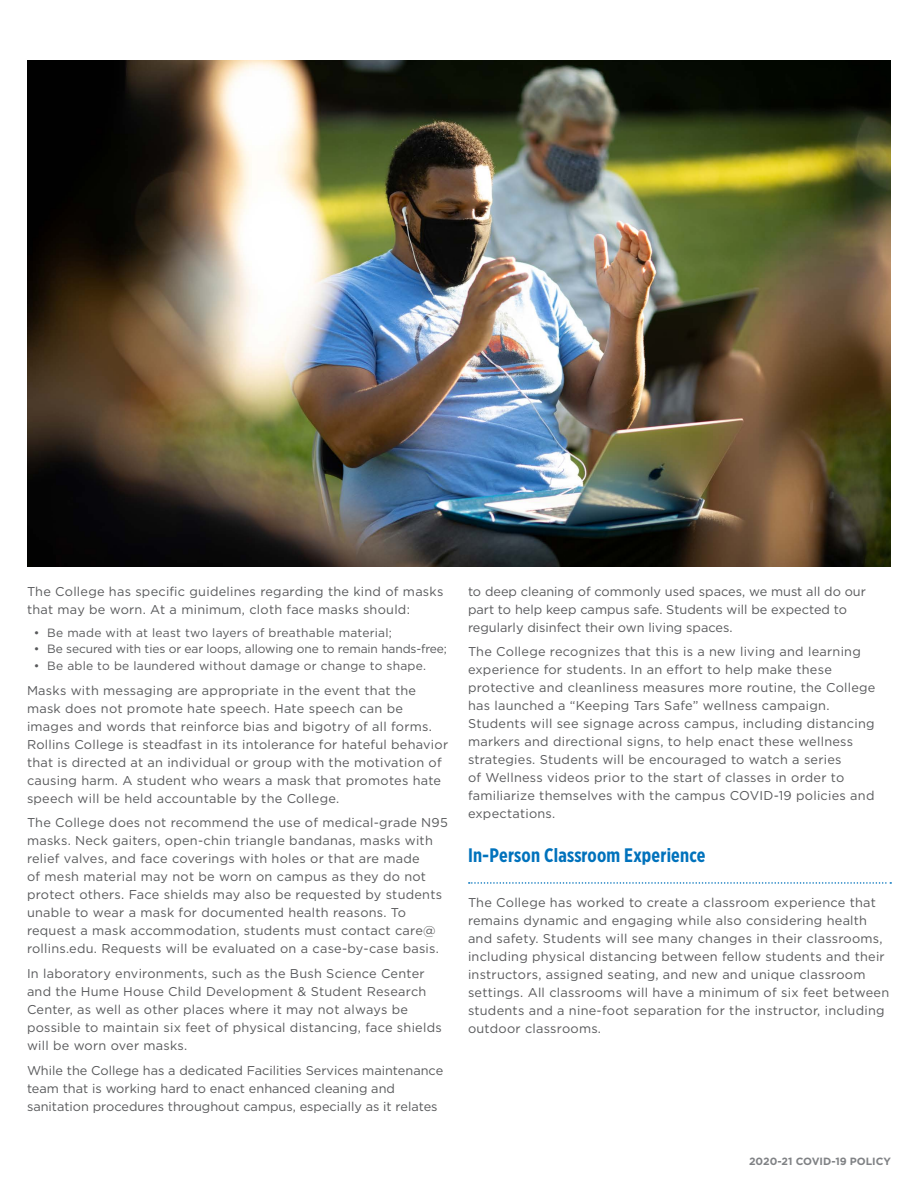
<style>
.page{position:relative;width:918px;height:1188px;background:#fff}
.page>*{position:absolute;margin:0;border:0;box-sizing:border-box;transform-origin:0 0}
.t1{font:700 19.5px "Gotham X Narrow";letter-spacing:.01em;color:#0072bc}
.t2{font:12.75px/18px "Gotham";letter-spacing:.02em;color:#58595b}
.t3{font:12.75px/18px "Gotham";color:#58595b}
.t4{font:12px "Gotham";letter-spacing:.02em;color:#58595b}
.t5{font:12px "Gotham";letter-spacing:-.01em;color:#58595b}
.t6{font:700 10.5px "Gotham";color:#808285}
</style>
<div class="page">
<svg style="left:469px;top:882px;width:422px;height:2px"></svg>
<img style="left:27px;top:61px;width:864px;height:506px">
<p class="t2" style="left:27px;top:582px;width:418px">The College has specific guidelines regarding the kind of masks that may be worn. At a minimum, cloth face masks should:</p>
<p class="t4" style="left:34px;top:625px;width:360px">• Be made with at least two layers of breathable material;</p>
<p class="t5" style="left:34px;top:641px;width:415px">• Be secured with ties or ear loops, allowing one to remain hands-free;</p>
<p class="t4" style="left:34px;top:658px;width:394px">• Be able to be laundered without damage or change to shape.</p>
<p class="t2" style="left:27px;top:681px;width:423px">Masks with messaging are appropriate in the event that the mask does not promote hate speech. Hate speech can be images and words that reinforce bias and bigotry of all forms.<br>Rollins College is steadfast in its intolerance for hateful behavior that is directed at an individual or group with the motivation of causing harm. A student who wears a mask that promotes hate speech will be held accountable by the College.</p>
<p class="t2" style="left:27px;top:814px;width:422px">The College does not recommend the use of medical-grade N95 masks. Neck gaiters, open-chin triangle bandanas, masks with relief valves, and face coverings with holes or that are made<br>of mesh material may not be worn on campus as they do not protect others. Face shields may also be requested by students unable to wear a mask for documented health reasons. To request a mask accommodation, students must contact care@ rollins.edu. Requests will be evaluated on a case-by-case basis.</p>
<p class="t2" style="left:27px;top:964px;width:416px">In laboratory environments, such as the Bush Science Center and the Hume House Child Development &amp; Student Research Center, as well as other places where it may not always be possible to maintain six feet of physical distancing, face shields will be worn over masks.</p>
<p class="t3" style="left:27px;top:1061px;width:418px">While the College has a dedicated Facilities Services maintenance team that is working hard to enact enhanced cleaning and sanitation procedures throughout campus, especially as it relates</p>
<p class="t3" style="left:468px;top:582px;width:399px">to deep cleaning of commonly used spaces, we must all do our part to help keep campus safe. Students will be expected to regularly disinfect their own living spaces.</p>
<p class="t2" style="left:468px;top:643px;width:409px">The College recognizes that this is a new living and learning experience for students. In an effort to help make these protective and cleanliness measures more routine, the College has launched a “Keeping Tars Safe” wellness campaign.<br>Students will see signage across campus, including distancing markers and directional signs, to help enact these wellness strategies. Students will be encouraged to watch a series<br>of Wellness videos prior to the start of classes in order to familiarize themselves with the campus COVID-19 policies and expectations.</p>
<h1 class="t1" style="left:468px;top:843px;width:239px">In-Person Classroom Experience</h1>
<p class="t2" style="left:468px;top:893px;width:423px">The College has worked to create a classroom experience that remains dynamic and engaging while also considering health and safety. Students will see many changes in their classrooms, including physical distancing between fellow students and their instructors, assigned seating, and new and unique classroom settings. All classrooms will have a minimum of six feet between students and a nine-foot separation for the instructor, including outdoor classrooms.</p>
<p class="t6" style="left:749px;top:1155px;width:143px">2020-21 COVID-19 POLICY</p>
</div>
